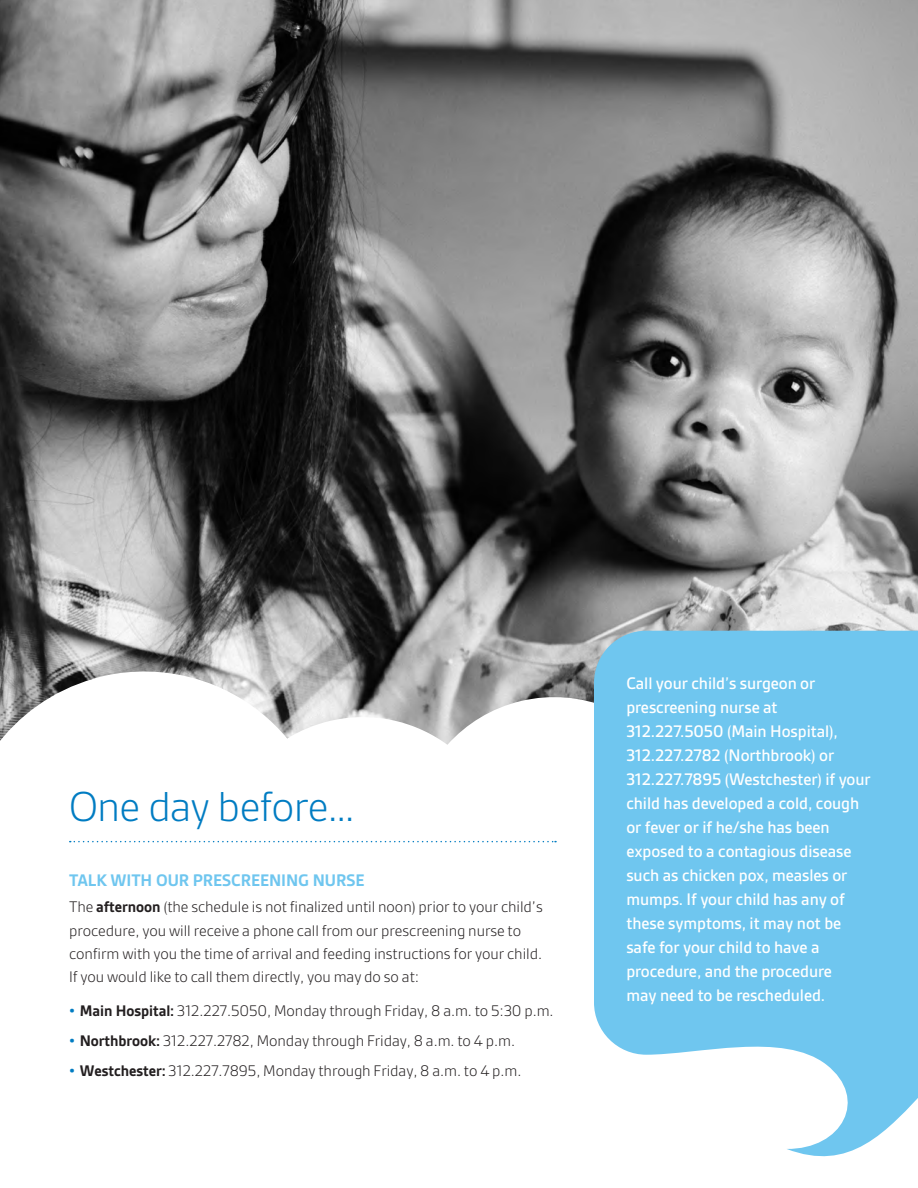
<style>
.page{position:relative;width:918px;height:1188px;background:#fff}
.page>*{position:absolute;margin:0;border:0;box-sizing:border-box;transform-origin:0 0}
.t1{font:300 45px "Gesta";letter-spacing:-.02em;color:#007cc2}
.t2{font:500 18px/24px "Gesta";letter-spacing:-.005em;color:#fff}
.t3{font:700 18px "Gesta";letter-spacing:-.005em;color:#6fc6ef}
.t4{font:300 16.5px/23.2px "Gesta";letter-spacing:-.005em;color:#231f20}
.s1{font-weight:700}
.s2{font-weight:700;color:#007cc2}
</style>
<div class="page">
<img style="left:0;top:0;width:918px;height:650px">
<svg style="left:0;top:650px;width:594px;height:193px"></svg>
<svg style="left:70px;top:841px;width:486px;height:1px"></svg>
<svg style="left:594px;top:631px;width:324px;height:526px;fill:#6fc6ef"></svg>
<h1 class="t1" style="left:69px;top:782px;width:288px">One day before…</h1>
<p class="t3" style="left:69px;top:870px;width:297px">TALK WITH OUR PRESCREENING NURSE</p>
<p class="t4" style="left:69px;top:896px;width:475px">The <span class="s1">afternoon</span> (the schedule is not finalized until noon) prior to your child’s procedure, you will receive a phone call from our prescreening nurse to confirm with you the time of arrival and feeding instructions for your child.<br>If you would like to call them directly, you may do so at:</p>
<p class="t4" style="left:69px;top:999px;width:486px"><span class="s2">•</span> <span class="s1">Main Hospital:</span> 312.227.5050, Monday through Friday, 8 a.m. to 5:30 p.m.</p>
<p class="t4" style="left:69px;top:1029px;width:448px"><span class="s2">•</span> <span class="s1">Northbrook:</span> 312.227.2782, Monday through Friday, 8 a.m. to 4 p.m.</p>
<p class="t4" style="left:69px;top:1059px;width:454px"><span class="s2">•</span> <span class="s1">Westchester:</span> 312.227.7895, Monday through Friday, 8 a.m. to 4 p.m.</p>
<p class="t2" style="left:626px;top:672px;width:246px">Call your child’s surgeon or prescreening nurse at<br>312.227.5050 (Main Hospital),<br>312.227.2782 (Northbrook) or<br>312.227.7895 (Westchester) if your child has developed a cold, cough or fever or if he/she has been exposed to a contagious disease such as chicken pox, measles or mumps. If your child has any of these symptoms, it may not be safe for your child to have a procedure, and the procedure<br>may need to be rescheduled.</p>
</div>
